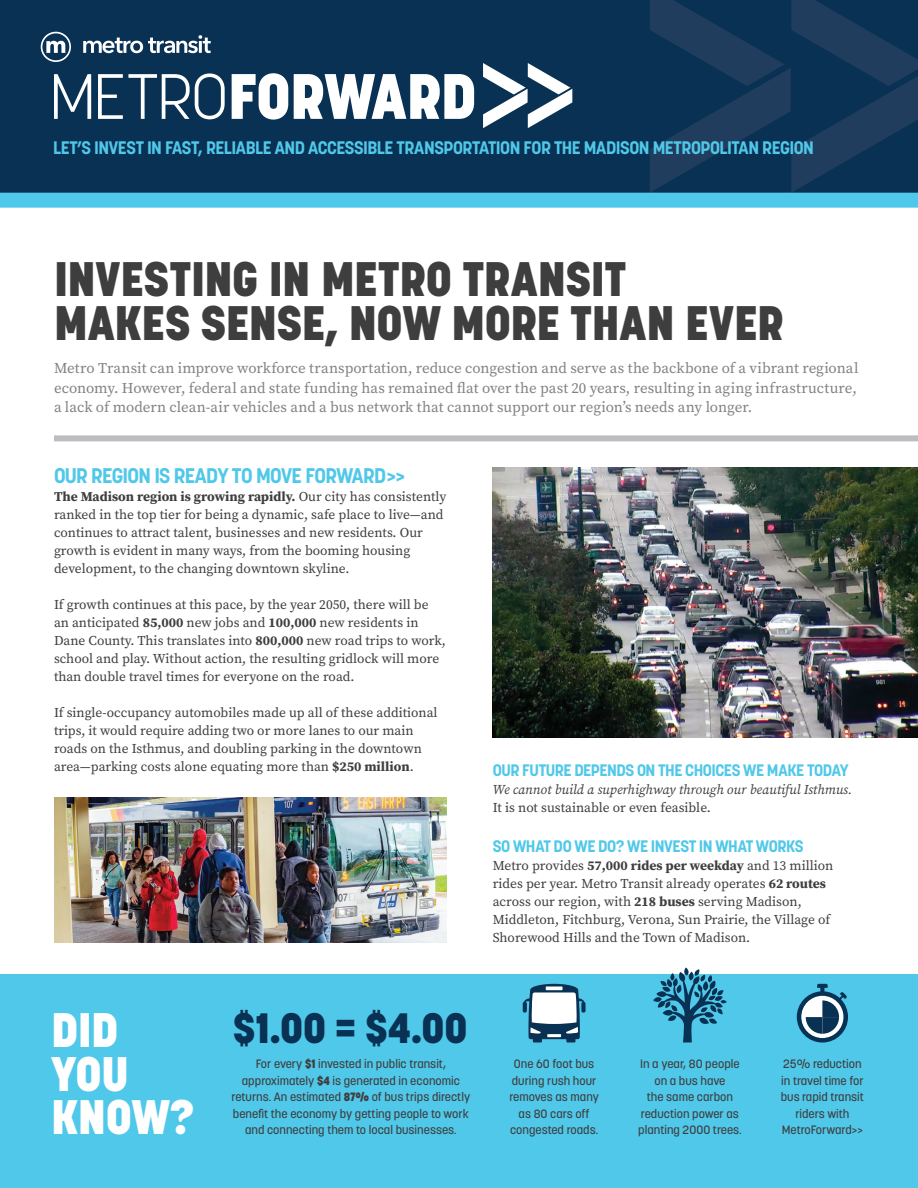
<style>
.page{position:relative;width:918px;height:1188px;background:#fff}
.page>*{position:absolute;margin:0;border:0;box-sizing:border-box;transform-origin:0 0}
.Section_Title{font:800 48px/43.5px "Korolev";letter-spacing:-.005em;color:#3e3e3f}
.Section_Title-2{font:800 48px/43.5px "Korolev";letter-spacing:-.01em;color:#fff}
.Section_Title-3{font:800 42px "Korolev";color:#093153}
.Sub_Headers{font:700 21px "Korolev";letter-spacing:-.035em;color:#50c8e9}
.Sub_Headers-2{font:700 18px "Korolev";letter-spacing:-.025em;color:#50c8e9}
.Sub_Headers-3{font:700 16.5px "Korolev";letter-spacing:-.03em;color:#50c8e9}
.Section_Lead_Paragra{font:15px/19.5px "Source Serif Pro";letter-spacing:-.005em;color:#808285;text-align:justify}
.t1{font:13.5px/18px "Source Serif Pro";color:#3e3e3f}
.t2{font:italic 13.5px/18px "Source Serif Pro";color:#3e3e3f}
.t3{font:500 12px/16.5px "Korolev";color:#3e3e3f;text-align:center}
.s1{font-weight:700}
.s2{font-style:normal}
.s3{font-weight:800}
</style>
<div class="page">
<div style="left:0;top:974px;width:918px;height:214px;background:#50c8e9"></div>
<div style="left:54px;top:435px;width:864px;height:6px;background:#bcbdc0"></div>
<img style="left:493px;top:467px;width:425px;height:270px">
<img style="left:54px;top:797px;width:392px;height:145px">
<div style="left:533px;top:1034px;width:9px;height:8px;background:#093153"></div>
<div style="left:566px;top:1034px;width:9px;height:8px;background:#093153"></div>
<svg style="left:523px;top:984px;width:63px;height:55px"></svg>
<div style="left:0;top:0;width:918px;height:193px;background:#093153"></div>
<svg style="left:483px;top:63px;width:89px;height:65px"></svg>
<svg style="left:54px;top:74px;width:37px;height:45px"></svg>
<svg style="left:98px;top:73px;width:127px;height:46px"></svg>
<svg style="left:232px;top:73px;width:56px;height:47px"></svg>
<svg style="left:294px;top:74px;width:180px;height:45px"></svg>
<svg style="left:650px;top:0;width:268px;height:193px"></svg>
<div style="left:0;top:193px;width:918px;height:15px;background:#50c8e9"></div>
<svg style="left:41px;top:32px;width:170px;height:30px"></svg>
<svg style="left:653px;top:968px;width:74px;height:75px"></svg>
<svg style="left:797px;top:984px;width:51px;height:59px"></svg>
<p class="Sub_Headers-2" style="left:53px;top:136px;width:762px">LET’S INVEST IN FAST, RELIABLE AND ACCESSIBLE TRANSPORTATION FOR THE MADISON METROPOLITAN REGION</p>
<p class="Section_Title" style="left:54px;top:258px;width:731px">INVESTING IN METRO TRANSIT<br>MAKES SENSE, NOW MORE THAN EVER</p>
<p class="Section_Lead_Paragra" style="left:54px;top:358px;width:806px">Metro Transit can improve workforce transportation, reduce congestion and serve as the backbone of a vibrant regional economy. However, federal and state funding has remained flat over the past 20 years, resulting in aging infrastructure, a lack of modern clean-air vehicles and a bus network that cannot support our region’s needs any longer.</p>
<p class="Sub_Headers" style="left:54px;top:463px;width:353px">OUR REGION IS READY TO MOVE FORWARD&gt;&gt;</p>
<p class="t1" style="left:54px;top:488px;width:394px"><span class="s1">The Madison region is growing rapidly.</span> Our city has consistently ranked in the top tier for being a dynamic, safe place to live—and continues to attract talent, businesses and new residents. Our growth is evident in many ways, from the booming housing development, to the changing downtown skyline.</p>
<p class="t1" style="left:54px;top:596px;width:393px">If growth continues at this pace, by the year 2050, there will be an anticipated <span class="s1">85,000</span> new jobs and <span class="s1">100,000</span> new residents in Dane County. This translates into <span class="s1">800,000</span> new road trips to work, school and play. Without action, the resulting gridlock will more than double travel times for everyone on the road.</p>
<p class="t1" style="left:54px;top:704px;width:385px">If single-occupancy automobiles made up all of these additional trips, it would require adding two or more lanes to our main roads on the Isthmus, and doubling parking in the downtown area—parking costs alone equating more than <span class="s1">$250 million</span>.</p>
<p class="Sub_Headers-3" style="left:493px;top:759px;width:357px">OUR FUTURE DEPENDS ON THE CHOICES WE MAKE TODAY</p>
<p class="t2" style="left:493px;top:781px;width:361px">We cannot build a superhighway through our beautiful Isthmus.<br><span class="s2">It is not sustainable or even feasible.</span></p>
<p class="Sub_Headers-3" style="left:493px;top:836px;width:312px">SO WHAT DO WE DO? WE INVEST IN WHAT WORKS</p>
<p class="t1" style="left:493px;top:857px;width:342px">Metro provides <span class="s1">57,000 rides per weekday</span> and 13 million rides per year. Metro Transit already operates <span class="s1">62 routes </span>across our region, with <span class="s1">218 buses</span> serving Madison, Middleton, Fitchburg, Verona, Sun Prairie, the Village of Shorewood Hills and the Town of Madison.</p>
<p class="Section_Title-2" style="left:51px;top:1008px;width:145px">DID<br>YOU<br>KNOW?</p>
<p class="Section_Title-3" style="left:233px;top:1001px;width:236px">$1.00 = $4.00</p>
<p class="t3" style="left:232px;top:1056px;width:240px">For every <span class="s3">$1</span> invested in public transit, approximately <span class="s3">$4</span> is generated in economic returns. An estimated <span class="s3">87%</span> of bus trips directly benefit the economy by getting people to work and connecting them to local businesses.</p>
<p class="t3" style="left:509px;top:1056px;width:91px">One 60 foot bus during rush hour removes as many as 80 cars off congested roads.</p>
<p class="t3" style="left:638px;top:1056px;width:105px">In a year, 80 people on a bus have<br>the same carbon reduction power as planting 2000 trees.</p>
<p class="t3" style="left:781px;top:1056px;width:85px">25% reduction in travel time for bus rapid transit riders with<br>MetroForward&gt;&gt;</p>
</div>
